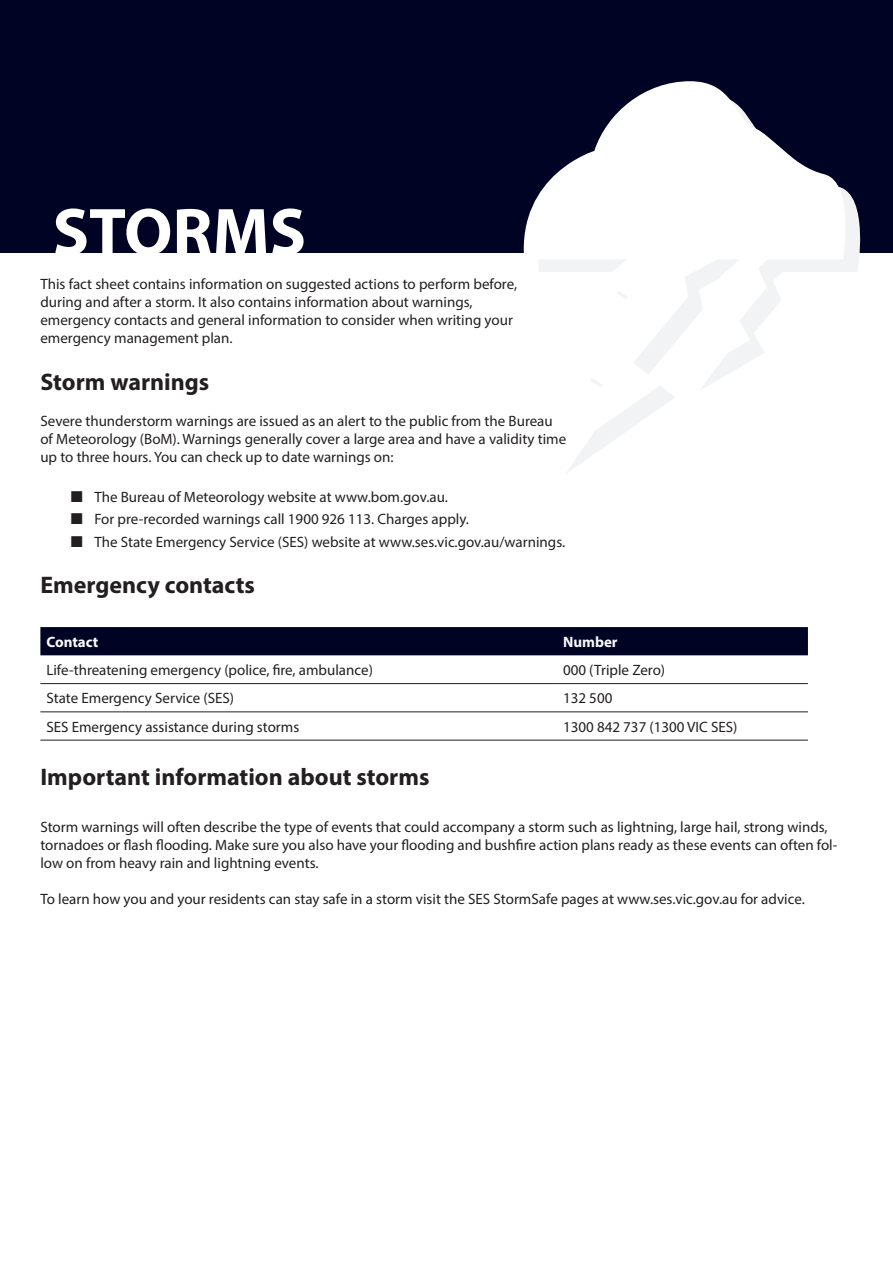
<style>
.page{position:relative;width:893px;height:1263px;background:#fff}
.page>*{position:absolute;margin:0;border:0;box-sizing:border-box;transform-origin:0 0}
.t1{font:700 67.5px "Myriad Pro";color:#fff}
.t2{font:700 24px "Myriad Pro";color:#231f20}
.t3{font:15px/18px "Myriad Pro";color:#231f20}
.t4{font:700 15px "Myriad Pro";color:#fcfcfc}
.t5{font:700 15px "Myriad Pro";color:#f9f9f9}
</style>
<div class="page">
<div style="left:0;top:0;width:893px;height:253px;background:#000424"></div>
<svg style="left:539px;top:206px;width:322px;height:66px"></svg>
<svg style="left:523px;top:81px;width:333px;height:178px;fill:#fff"></svg>
<svg style="left:551px;top:206px;width:201px;height:256px"></svg>
<svg style="left:684px;top:235px;width:117px;height:156px"></svg>
<div style="left:40px;top:627px;width:768px;height:28px;background:#000424"></div>
<hr style="left:40px;top:683px;width:517px;height:1px;background:#231f20">
<hr style="left:557px;top:683px;width:251px;height:1px;background:#231f20">
<hr style="left:40px;top:712px;width:517px;height:1px;background:#231f20">
<hr style="left:557px;top:712px;width:251px;height:1px;background:#231f20">
<hr style="left:40px;top:740px;width:517px;height:1px;background:#231f20">
<hr style="left:557px;top:740px;width:251px;height:1px;background:#231f20">
<p class="t1" style="left:53px;top:188px;width:255px">STORMS</p>
<p class="t3" style="left:40px;top:275px;width:478px">This fact sheet contains information on suggested actions to perform before,</p>
<p class="t3" style="left:40px;top:293px;width:434px">during and after a storm. It also contains information about warnings,</p>
<p class="t3" style="left:40px;top:311px;width:474px">emergency contacts and general information to consider when writing your</p>
<p class="t3" style="left:40px;top:329px;width:194px">emergency management plan.</p>
<p class="t2" style="left:40px;top:366px;width:170px">Storm warnings</p>
<p class="t3" style="left:40px;top:412px;width:527px">Severe thunderstorm warnings are issued as an alert to the public from the Bureau of Meteorology (BoM). Warnings generally cover a large area and have a validity time up to three hours. You can check up to date warnings on:</p>
<p class="t3" style="left:94px;top:488px;width:355px">The Bureau of Meteorology website at www.bom.gov.au.</p>
<p class="t3" style="left:94px;top:510px;width:376px">For pre-recorded warnings call 1900 926 113. Charges apply.</p>
<p class="t3" style="left:94px;top:532px;width:472px">The State Emergency Service (SES) website at www.ses.vic.gov.au/warnings.</p>
<p class="t2" style="left:40px;top:570px;width:216px">Emergency contacts</p>
<p class="t4" style="left:46px;top:632px;width:53px">Contact</p>
<p class="t5" style="left:563px;top:632px;width:56px">Number</p>
<p class="t3" style="left:46px;top:661px;width:328px">Life-threatening emergency (police, fire, ambulance)</p>
<p class="t3" style="left:563px;top:661px;width:104px">000 (Triple Zero)</p>
<p class="t3" style="left:46px;top:689px;width:189px">State Emergency Service (SES)</p>
<p class="t3" style="left:563px;top:689px;width:51px">132 500</p>
<p class="t3" style="left:46px;top:717px;width:254px">SES Emergency assistance during storms</p>
<p class="t3" style="left:563px;top:717px;width:176px">1300 842 737 (1300 VIC SES)</p>
<p class="t2" style="left:40px;top:761px;width:391px">Important information about storms</p>
<p class="t3" style="left:40px;top:818px;width:798px">Storm warnings will often describe the type of events that could accompany a storm such as lightning, large hail, strong winds, tornadoes or flash flooding. Make sure you also have your flooding and bushfire action plans ready as these events can often fol&shy;low on from heavy rain and lightning events.</p>
<p class="t3" style="left:40px;top:890px;width:766px">To learn how you and your residents can stay safe in a storm visit the SES StormSafe pages at www.ses.vic.gov.au for advice.</p>
</div>
